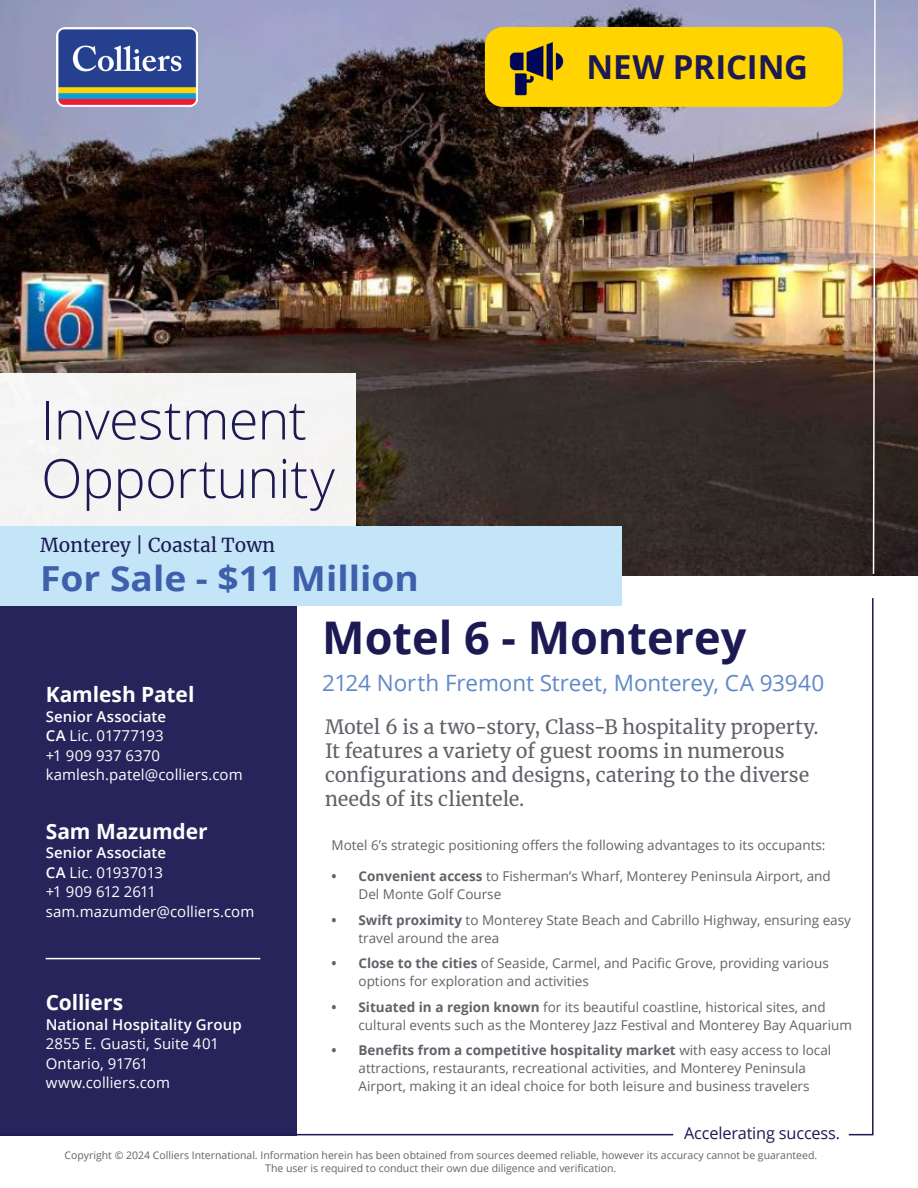
<style>
.page{position:relative;width:918px;height:1188px;background:#fff}
.page>*{position:absolute;margin:0;border:0;box-sizing:border-box;transform-origin:0 0}
.t1{font:300 54px/58.5px "Open Sans";letter-spacing:-.01em;color:#1c1953}
.t2{font:700 45px "Open Sans";color:#1c1953}
.t3{font:700 34.5px "Open Sans";color:#3e60ac;scale:1.08 1}
.t4{font:700 33px "Open Sans";letter-spacing:-.005em;color:#1c1953}
.t5{font:22.5px "Open Sans";letter-spacing:-.005em;color:#6189c6}
.t6{font:700 21px "Open Sans";letter-spacing:-.005em;color:#fff}
.t7{font:19.5px "Merriweather";letter-spacing:-.005em;color:#5f6369}
.t8{font:19.05px "Merriweather";color:#1c1953}
.t9{font:16.35px "Open Sans";letter-spacing:-.01em;color:#1c1953}
.t10{font:15px/19.5px "Open Sans";letter-spacing:.005em;color:#fff}
.t11{font:600 15px/19.5px "Open Sans";letter-spacing:.005em;color:#fff}
.t12{font:15px "Open Sans";letter-spacing:-.055em;color:#fff}
.t13{font:13.5px/18px "Open Sans";color:#5f6369}
.t14{font:10.5px/12.6px "Open Sans";color:#5f6369;text-align:center}
.s1{font-weight:400}
.s2{font-weight:700}
</style>
<div class="page">
<img style="left:0;top:0;width:918px;height:575px">
<svg style="left:848px;top:598px;width:26px;height:538px"></svg>
<hr style="left:0;top:1134px;width:673px;height:1px;background:#1c1953">
<img style="left:872px;top:0;width:5px;height:575px">
<div style="left:0;top:551px;width:297px;height:584px;background:#27245b"></div>
<div style="left:0;top:373px;width:356px;height:192px;background:#f5f4f4"></div>
<img style="left:57px;top:27px;width:140px;height:80px">
<hr style="left:46px;top:958px;width:214px;height:1px;background:#fff">
<div style="left:0;top:526px;width:621px;height:80px;background:#c3e5f7"></div>
<div style="left:485px;top:27px;width:358px;height:80px;background:#ffd400;border-radius:18px"></div>
<img style="left:509px;top:42px;width:55px;height:54px">
<p class="t1" style="left:41px;top:389px;width:295px">Investment<br>Opportunity</p>
<p class="t8" style="left:40px;top:532px;width:236px">Monterey | Coastal Town</p>
<p class="t3" style="left:40px;top:554px;width:352px">For Sale - $11 Million</p>
<p class="t4" style="left:587px;top:43px;width:223px">NEW PRICING</p>
<p class="t6" style="left:46px;top:680px;width:150px">Kamlesh Patel</p>
<p class="t11" style="left:46px;top:706px;width:122px">Senior Associate<br>CA <span class="s1">Lic. 01777193</span></p>
<p class="t10" style="left:46px;top:745px;width:116px">+1 909 937 6370</p>
<p class="t10" style="left:46px;top:765px;width:199px">kamlesh.patel@colliers.com</p>
<p class="t6" style="left:46px;top:816px;width:164px">Sam Mazumder</p>
<p class="t11" style="left:46px;top:843px;width:122px">Senior Associate<br>CA <span class="s1">Lic. 01937013</span></p>
<p class="t12" style="left:46px;top:882px;width:112px">+1 909 612 2611</p>
<p class="t10" style="left:46px;top:901px;width:210px">sam.mazumder@colliers.com</p>
<p class="t6" style="left:46px;top:988px;width:79px">Colliers</p>
<p class="t11" style="left:46px;top:1014px;width:198px">National Hospitality Group</p>
<p class="t10" style="left:46px;top:1034px;width:175px">2855 E. Guasti, Suite 401<br>Ontario, 91761</p>
<p class="t10" style="left:46px;top:1073px;width:126px">www.colliers.com</p>
<p class="t2" style="left:322px;top:606px;width:426px">Motel 6 - Monterey</p>
<p class="t5" style="left:322px;top:668px;width:504px">2124 North Fremont Street, Monterey, CA 93940</p>
<p class="t7" style="left:325px;top:713px;width:495px">Motel 6 is a two-story, Class-B hospitality property.</p>
<p class="t7" style="left:325px;top:737px;width:461px">It features a variety of guest rooms in numerous</p>
<p class="t7" style="left:325px;top:761px;width:486px">configurations and designs, catering to the diverse</p>
<p class="t7" style="left:325px;top:785px;width:201px">needs of its clientele.</p>
<p class="t13" style="left:332px;top:835px;width:495px">Motel 6’s strategic positioning offers the following advantages to its occupants:</p>
<p class="t13" style="left:359px;top:867px;width:474px;text-indent:-27px"><span class="s2">• Convenient access</span> to Fisherman’s Wharf, Monterey Peninsula Airport, and<br>Del Monte Golf Course</p>
<p class="t13" style="left:359px;top:910px;width:494px;text-indent:-27px"><span class="s2">• Swift proximity</span> to Monterey State Beach and Cabrillo Highway, ensuring easy travel around the area</p>
<p class="t13" style="left:359px;top:954px;width:472px;text-indent:-27px"><span class="s2">• Close to the cities</span> of Seaside, Carmel, and Pacific Grove, providing various options for exploration and activities</p>
<p class="t13" style="left:359px;top:997px;width:495px;text-indent:-27px"><span class="s2">• Situated in a region known</span> for its beautiful coastline, historical sites, and cultural events such as the Monterey Jazz Festival and Monterey Bay Aquarium</p>
<p class="t13" style="left:332px;top:1041px;width:501px;text-align:center"><span class="s2">• Benefits from a competitive hospitality market</span> with easy access to local attractions, restaurants, recreational activities, and Monterey Peninsula<br>Airport, making it an ideal choice for both leisure and business travelers</p>
<p class="t9" style="left:684px;top:1122px;width:158px">Accelerating success.</p>
<p class="t14" style="left:64px;top:1149px;width:754px">Copyright © 2024 Colliers International. Information herein has been obtained from sources deemed reliable, however its accuracy cannot be guaranteed.<br>The user is required to conduct their own due diligence and verification.</p>
</div>
